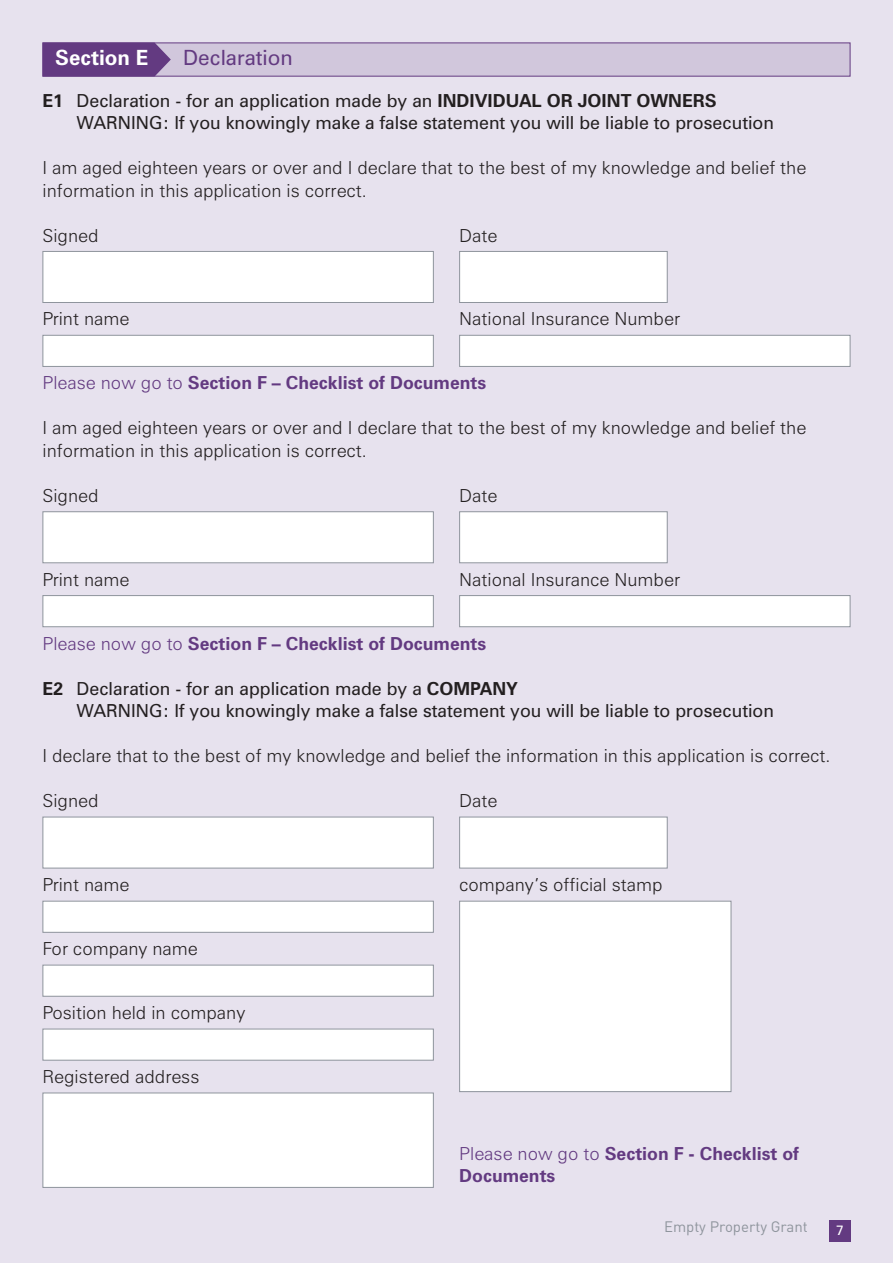
<style>
.page{position:relative;width:893px;height:1263px;background:#e7e2ee}
.page>*{position:absolute;margin:0;border:0;box-sizing:border-box;transform-origin:0 0}
.t1{font:21px "Zurich BT";color:#633a81}
.t2{font:700 21px "Zurich BT";color:#fff}
.t3{font:300 18px/22.5px "Zurich BT";color:#231f20}
.t4{font:18px/22.5px "Zurich BT";color:#231f20}
.t5{font:700 18px/22.5px "Zurich BT";color:#633a81}
.t6{font:15px "DIN";color:#8f959d}
.t7{font:13.5px "Zurich BT";color:#fff}
.s1{font-weight:700}
.s2{font-weight:300}
</style>
<div class="page">
<div style="left:829px;top:1220px;width:21px;height:22px;background:#633a81"></div>
<div style="left:43px;top:43px;width:807px;height:33px;background:#d1c7dc"></div>
<div style="left:43px;top:43px;width:807px;height:34px;border:1px solid #633a81"></div>
<svg style="left:43px;top:43px;width:128px;height:34px;background:#6a4386"></svg>
<div style="left:460px;top:817px;width:207px;height:51px;background:#fff"></div>
<div style="left:459px;top:817px;width:209px;height:51px;border:1px solid #8f959d"></div>
<div style="left:43px;top:817px;width:390px;height:51px;background:#fff"></div>
<div style="left:43px;top:817px;width:391px;height:51px;border:1px solid #8f959d"></div>
<div style="left:460px;top:596px;width:390px;height:30px;background:#fff"></div>
<div style="left:459px;top:595px;width:391px;height:32px;border:1px solid #8f959d"></div>
<div style="left:43px;top:596px;width:390px;height:30px;background:#fff"></div>
<div style="left:43px;top:595px;width:391px;height:32px;border:1px solid #8f959d"></div>
<div style="left:460px;top:512px;width:207px;height:50px;background:#fff"></div>
<div style="left:459px;top:511px;width:209px;height:52px;border:1px solid #8f959d"></div>
<div style="left:43px;top:512px;width:390px;height:50px;background:#fff"></div>
<div style="left:43px;top:511px;width:391px;height:52px;border:1px solid #8f959d"></div>
<div style="left:460px;top:336px;width:390px;height:30px;background:#fff"></div>
<div style="left:459px;top:335px;width:391px;height:32px;border:1px solid #8f959d"></div>
<div style="left:43px;top:336px;width:390px;height:30px;background:#fff"></div>
<div style="left:43px;top:335px;width:391px;height:32px;border:1px solid #8f959d"></div>
<div style="left:460px;top:252px;width:207px;height:50px;background:#fff"></div>
<div style="left:459px;top:251px;width:209px;height:52px;border:1px solid #8f959d"></div>
<div style="left:43px;top:252px;width:390px;height:50px;background:#fff"></div>
<div style="left:43px;top:251px;width:391px;height:52px;border:1px solid #8f959d"></div>
<div style="left:460px;top:901px;width:271px;height:190px;background:#fff"></div>
<div style="left:459px;top:901px;width:272px;height:191px;border:1px solid #8f959d"></div>
<div style="left:43px;top:1093px;width:390px;height:94px;background:#fff"></div>
<div style="left:43px;top:1092px;width:391px;height:96px;border:1px solid #8f959d"></div>
<div style="left:43px;top:1029px;width:390px;height:31px;background:#fff"></div>
<div style="left:43px;top:1029px;width:391px;height:31px;border:1px solid #8f959d"></div>
<div style="left:43px;top:965px;width:390px;height:31px;background:#fff"></div>
<div style="left:43px;top:965px;width:391px;height:32px;border:1px solid #8f959d"></div>
<div style="left:43px;top:901px;width:390px;height:31px;background:#fff"></div>
<div style="left:43px;top:901px;width:391px;height:32px;border:1px solid #8f959d"></div>
<p class="t2" style="left:55px;top:50px;width:95px">Section E</p>
<p class="t1" style="left:183px;top:50px;width:111px">Declaration</p>
<p class="t4" style="left:77px;top:90px;width:699px;text-indent:-34px"><span class="s1">E1</span> Declaration - for an application made by an <span class="s1">INDIVIDUAL OR JOINT OWNERS<br></span>WARNING: If you knowingly make a false statement you will be liable to prosecution</p>
<p class="t3" style="left:43px;top:158px;width:765px">I am aged eighteen years or over and I declare that to the best of my knowledge and belief the information in this application is correct.</p>
<p class="t3" style="left:43px;top:225px;width:58px">Signed</p>
<p class="t3" style="left:459px;top:225px;width:40px">Date</p>
<p class="t3" style="left:43px;top:309px;width:88px">Print name</p>
<p class="t3" style="left:459px;top:309px;width:222px">National Insurance Number</p>
<p class="t5" style="left:43px;top:373px;width:445px"><span class="s2">Please now go to</span> Section F – Checklist of Documents</p>
<p class="t3" style="left:43px;top:418px;width:765px">I am aged eighteen years or over and I declare that to the best of my knowledge and belief the information in this application is correct.</p>
<p class="t3" style="left:43px;top:486px;width:58px">Signed</p>
<p class="t3" style="left:459px;top:486px;width:40px">Date</p>
<p class="t3" style="left:43px;top:570px;width:88px">Print name</p>
<p class="t3" style="left:459px;top:570px;width:222px">National Insurance Number</p>
<p class="t5" style="left:43px;top:634px;width:445px"><span class="s2">Please now go to</span> Section F – Checklist of Documents</p>
<p class="t4" style="left:77px;top:679px;width:699px;text-indent:-34px"><span class="s1">E2</span> Declaration - for an application made by a <span class="s1">COMPANY<br></span>WARNING: If you knowingly make a false statement you will be liable to prosecution</p>
<p class="t3" style="left:43px;top:746px;width:789px">I declare that to the best of my knowledge and belief the information in this application is correct.</p>
<p class="t3" style="left:43px;top:791px;width:58px">Signed</p>
<p class="t3" style="left:459px;top:791px;width:40px">Date</p>
<p class="t3" style="left:43px;top:875px;width:88px">Print name</p>
<p class="t3" style="left:43px;top:939px;width:157px">For company name</p>
<p class="t3" style="left:43px;top:1003px;width:204px">Position held in company</p>
<p class="t3" style="left:43px;top:1067px;width:158px">Registered address</p>
<p class="t3" style="left:459px;top:875px;width:205px">company’s official stamp</p>
<p class="t5" style="left:459px;top:1143px;width:341px"><span class="s2">Please now go to</span> Section F - Checklist of<br>Documents</p>
<p class="t6" style="left:664px;top:1218px;width:145px">Empty Property Grant</p>
<p class="t7" style="left:836px;top:1225px;width:9px">7</p>
</div>
